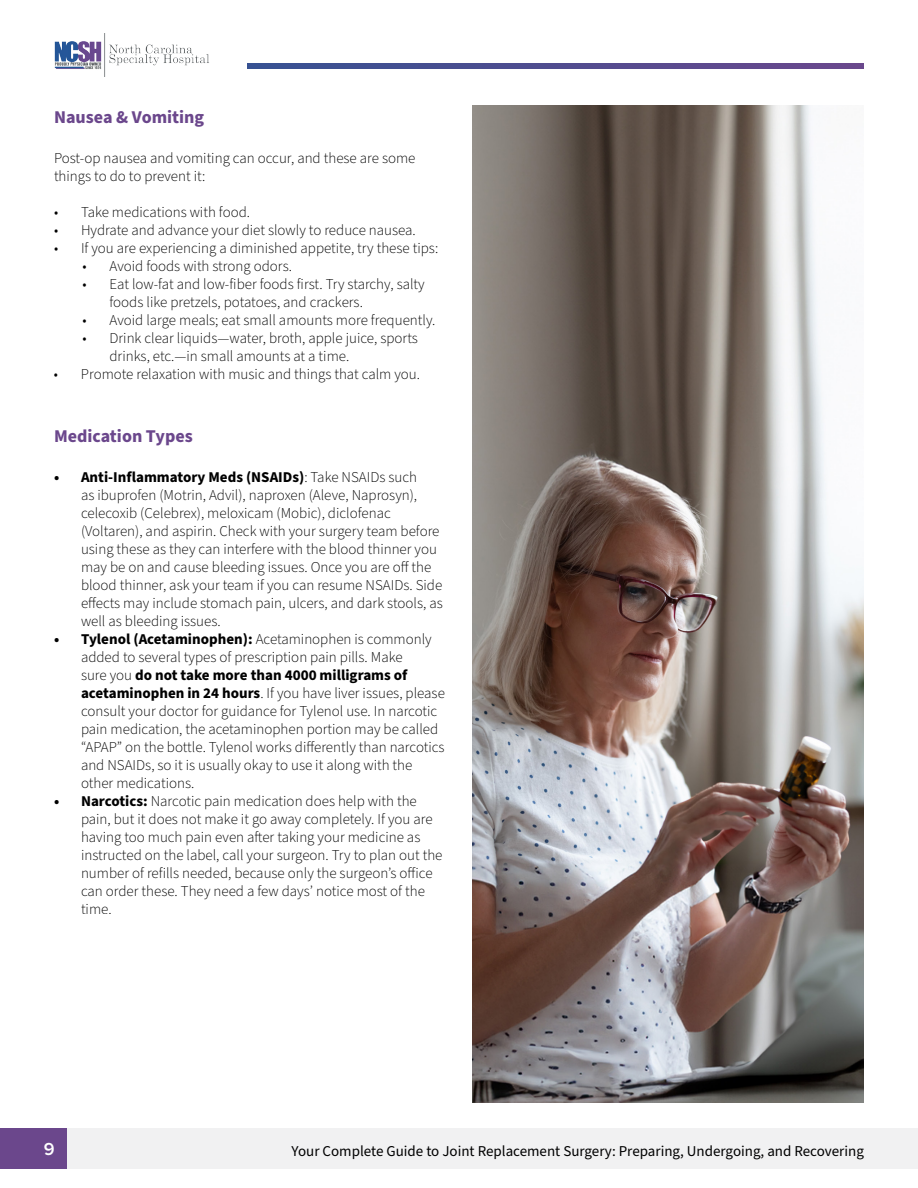
<style>
.page{position:relative;width:918px;height:1188px;background:#fff}
.page>*{position:absolute;margin:0;border:0;box-sizing:border-box;transform-origin:0 0}
.t1{font:700 18px "Source Sans Pro";color:#6b478c}
.t2{font:600 18px "Proxima Nova";color:#fff}
.t3{font:300 15px/18px "Source Sans Pro";color:#000}
.t4{font:15px "Source Sans Pro";color:#000}
.s1{font-weight:700}
</style>
<div class="page">
<div style="left:0;top:1128px;width:68px;height:40px;background:#6b478c"></div>
<div style="left:68px;top:1128px;width:850px;height:40px;background:#f1f1f2"></div>
<svg style="left:248px;top:63px;width:616px;height:6px;background:#504c8f"></svg>
<img style="left:54px;top:34px;width:155px;height:43px">
<img style="left:472px;top:105px;width:392px;height:998px">
<p class="t1" style="left:54px;top:105px;width:152px">Nausea &amp; Vomiting</p>
<p class="t3" style="left:54px;top:149px;width:363px">Post-op nausea and vomiting can occur, and these are some things to do to prevent it:</p>
<p class="t3" style="left:54px;top:203px;width:198px">• Take medications with food.</p>
<p class="t3" style="left:54px;top:221px;width:363px">• Hydrate and advance your diet slowly to reduce nausea.</p>
<p class="t3" style="left:54px;top:239px;width:386px">• If you are experiencing a diminished appetite, try these tips:</p>
<p class="t3" style="left:82px;top:257px;width:211px">• Avoid foods with strong odors.</p>
<p class="t3" style="left:110px;top:275px;width:317px;text-indent:-27px">• Eat low-fat and low-fiber foods first. Try starchy, salty foods like pretzels, potatoes, and crackers.</p>
<p class="t3" style="left:82px;top:311px;width:355px">• Avoid large meals; eat small amounts more frequently.</p>
<p class="t3" style="left:110px;top:329px;width:310px;text-indent:-27px">• Drink clear liquids—water, broth, apple juice, sports drinks, etc.—in small amounts at a time.</p>
<p class="t3" style="left:54px;top:365px;width:368px">• Promote relaxation with music and things that calm you.</p>
<p class="t1" style="left:54px;top:424px;width:140px">Medication Types</p>
<p class="t3" style="left:81px;top:468px;width:363px;text-indent:-27px"><span class="s1">• Anti-Inflammatory Meds (NSAIDs)</span>: Take NSAIDs such<br>as ibuprofen (Motrin, Advil), naproxen (Aleve, Naprosyn), celecoxib (Celebrex), meloxicam (Mobic), diclofenac (Voltaren), and aspirin. Check with your surgery team before using these as they can interfere with the blood thinner you may be on and cause bleeding issues. Once you are off the blood thinner, ask your team if you can resume NSAIDs. Side effects may include stomach pain, ulcers, and dark stools, as well as bleeding issues.</p>
<p class="t3" style="left:81px;top:630px;width:365px;text-indent:-27px"><span class="s1">• Tylenol (Acetaminophen):</span> Acetaminophen is commonly added to several types of prescription pain pills. Make<br>sure you <span class="s1">do not take more than 4000 milligrams of acetaminophen in 24 hours</span>. If you have liver issues, please consult your doctor for guidance for Tylenol use. In narcotic pain medication, the acetaminophen portion may be called “APAP” on the bottle. Tylenol works differently than narcotics and NSAIDs, so it is usually okay to use it along with the other medications.</p>
<p class="t3" style="left:81px;top:792px;width:363px;text-indent:-27px"><span class="s1">• Narcotics:</span> Narcotic pain medication does help with the pain, but it does not make it go away completely. If you are having too much pain even after taking your medicine as instructed on the label, call your surgeon. Try to plan out the number of refills needed, because only the surgeon’s office can order these. They need a few days’ notice most of the time.</p>
<p class="t2" style="left:44px;top:1136px;width:12px">9</p>
<p class="t4" style="left:292px;top:1141px;width:574px">Your Complete Guide to Joint Replacement Surgery: Preparing, Undergoing, and Recovering</p>
</div>
